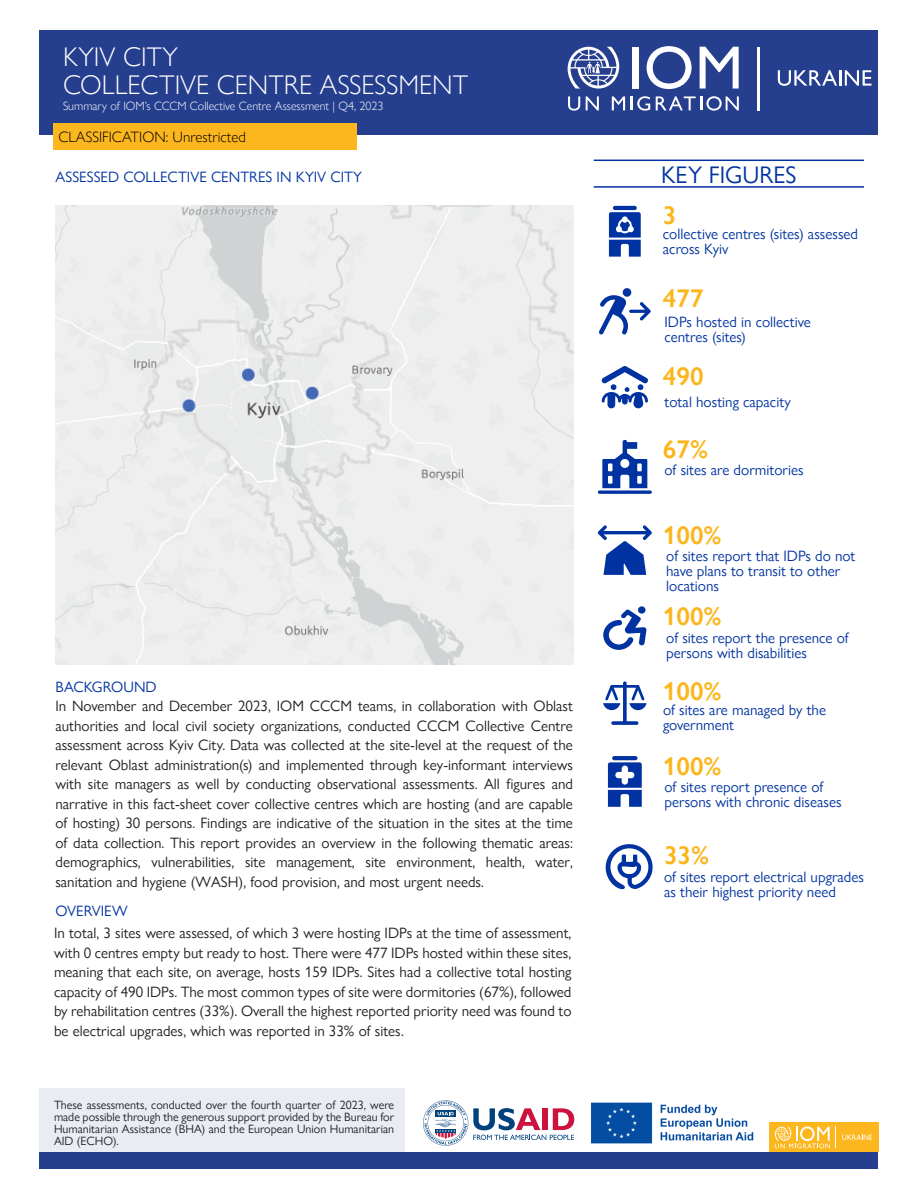
<style>
.page{position:relative;width:918px;height:1188px;background:#fff}
.page>*{position:absolute;margin:0;border:0;box-sizing:border-box;transform-origin:0 0}
.t1{font:300 27px "Gill Sans Nova";color:#fff}
.t2{font:600 25.5px "Gill Sans Nova";color:#fcb61c}
.t3{font:24px "Gill Sans Nova";color:#0033a0}
.t4{font:15px/19.5px "Gill Sans Nova";color:#231f20;text-align:justify}
.t5{font:15px/15px "Gill Sans Nova";color:#0033a0}
.t6{font:300 15px "Gill Sans Nova";color:#000}
.t7{font:12px/12px "Gill Sans Nova";color:#231f20;text-align:justify}
.t8{font:300 12px "Gill Sans Nova";color:#fff}
</style>
<div class="page">
<div style="left:40px;top:30px;width:838px;height:105px;background:#253f8e"></div>
<div style="left:53px;top:124px;width:304px;height:26px;background:#fcb71e"></div>
<hr style="left:757px;top:47px;width:2px;height:63px;background:#fff">
<div style="left:632px;top:47px;width:6px;height:42px;background:#fff"></div>
<svg style="left:647px;top:46px;width:45px;height:43px"></svg>
<svg style="left:700px;top:47px;width:39px;height:42px"></svg>
<svg style="left:568px;top:96px;width:12px;height:15px"></svg>
<svg style="left:586px;top:96px;width:13px;height:14px"></svg>
<svg style="left:612px;top:96px;width:13px;height:14px"></svg>
<svg style="left:631px;top:96px;width:19px;height:15px"></svg>
<svg style="left:656px;top:96px;width:83px;height:15px"></svg>
<svg style="left:568px;top:47px;width:51px;height:42px"></svg>
<svg style="left:778px;top:70px;width:94px;height:16px"></svg>
<hr style="left:613px;top:206px;width:24px;height:4px;background:#0033a1;border-radius:2px">
<svg style="left:609px;top:212px;width:32px;height:45px"></svg>
<svg style="left:601px;top:366px;width:47px;height:43px"></svg>
<svg style="left:597px;top:439px;width:55px;height:55px"></svg>
<svg style="left:598px;top:525px;width:54px;height:50px"></svg>
<svg style="left:599px;top:288px;width:52px;height:47px"></svg>
<svg style="left:603px;top:606px;width:44px;height:44px"></svg>
<svg style="left:603px;top:681px;width:44px;height:44px"></svg>
<hr style="left:612px;top:756px;width:26px;height:4px;background:#0033a1;border-radius:2px">
<svg style="left:608px;top:762px;width:34px;height:45px"></svg>
<hr style="left:594px;top:186px;width:270px;height:2px;background:#0033a0">
<hr style="left:594px;top:160px;width:270px;height:1px;background:#0033a0">
<img style="left:55px;top:206px;width:518px;height:458px">
<svg style="left:605px;top:844px;width:48px;height:46px"></svg>
<div style="left:40px;top:1152px;width:838px;height:16px;background:#253f8e"></div>
<div style="left:40px;top:1088px;width:365px;height:63px;background:#e9ecf3"></div>
<div style="left:769px;top:1123px;width:109px;height:29px;background:#fcb71e"></div>
<svg style="left:775px;top:1126px;width:55px;height:22px"></svg>
<svg style="left:842px;top:1134px;width:30px;height:6px"></svg>
<svg style="left:423px;top:1100px;width:151px;height:46px"></svg>
<img style="left:591px;top:1102px;width:163px;height:42px">
<p class="t1" style="left:63px;top:41px;width:117px">KYIV CITY</p>
<p class="t1" style="left:63px;top:68px;width:407px">COLLECTIVE CENTRE ASSESSMENT</p>
<p class="t8" style="left:63px;top:99px;width:322px">Summary of IOM’s CCCM Collective Centre Assessment | Q4, 2023</p>
<p class="t6" style="left:58px;top:128px;width:189px">CLASSIFICATION: Unrestricted</p>
<p class="t5" style="left:55px;top:170px;width:308px">ASSESSED COLLECTIVE CENTRES IN KYIV CITY</p>
<p class="t3" style="left:661px;top:160px;width:137px">KEY FIGURES</p>
<p class="t5" style="left:55px;top:680px;width:103px">BACKGROUND</p>
<p class="t4" style="left:55px;top:696px;width:519px">In November and December 2023, IOM CCCM teams, in collaboration with Oblast authorities and local civil society organizations, conducted CCCM Collective Centre assessment across Kyiv City. Data was collected at the site-level at the request of the relevant Oblast administration(s) and implemented through key-informant interviews with site managers as well by conducting observational assessments. All figures and narrative in this fact-sheet cover collective centres which are hosting (and are capable of hosting) 30 persons. Findings are indicative of the situation in the sites at the time of data collection. This report provides an overview in the following thematic areas: demographics, vulnerabilities, site management, site environment, health, water, sanitation and hygiene (WASH), food provision, and most urgent needs.</p>
<p class="t4" style="left:54px;top:923px;width:519px">In total, 3 sites were assessed, of which 3 were hosting IDPs at the time of assessment, with 0 centres empty but ready to host. There were 477 IDPs hosted within these sites, meaning that each site, on average, hosts 159 IDPs. Sites had a collective total hosting capacity of 490 IDPs. The most common types of site were dormitories (67%), followed by rehabilitation centres (33%). Overall the highest reported priority need was found to be electrical upgrades, which was reported in 33% of sites.</p>
<p class="t5" style="left:55px;top:903px;width:74px">OVERVIEW</p>
<p class="t7" style="left:54px;top:1099px;width:342px">These assessments, conducted over the fourth quarter of 2023, were made possible through the generous support provided by the Bureau for Humanitarian Assistance (BHA) and the European Union Humanitarian AID (ECHO).</p>
<p class="t2" style="left:663px;top:200px;width:15px">3</p>
<p class="t5" style="left:663px;top:226px;width:197px">collective centres (sites) assessed across Kyiv</p>
<p class="t2" style="left:663px;top:282px;width:42px">477</p>
<p class="t5" style="left:665px;top:315px;width:148px">IDPs hosted in collective centres (sites)</p>
<p class="t2" style="left:663px;top:360px;width:42px">490</p>
<p class="t5" style="left:665px;top:394px;width:128px">total hosting capacity</p>
<p class="t2" style="left:663px;top:434px;width:47px">67%</p>
<p class="t5" style="left:665px;top:463px;width:141px">of sites are dormitories</p>
<p class="t2" style="left:663px;top:520px;width:60px">100%</p>
<p class="t5" style="left:666px;top:548px;width:191px">of sites report that IDPs do not have plans to transit to other locations</p>
<p class="t2" style="left:663px;top:601px;width:60px">100%</p>
<p class="t5" style="left:666px;top:630px;width:184px">of sites report the presence of persons with disabilities</p>
<p class="t2" style="left:663px;top:676px;width:60px">100%</p>
<p class="t5" style="left:663px;top:702px;width:165px">of sites are managed by the government</p>
<p class="t2" style="left:663px;top:751px;width:60px">100%</p>
<p class="t5" style="left:665px;top:780px;width:179px">of sites report presence of persons with chronic diseases</p>
<p class="t2" style="left:664px;top:839px;width:47px">33%</p>
<p class="t5" style="left:664px;top:869px;width:201px">of sites report electrical upgrades as their highest priority need</p>
</div>
